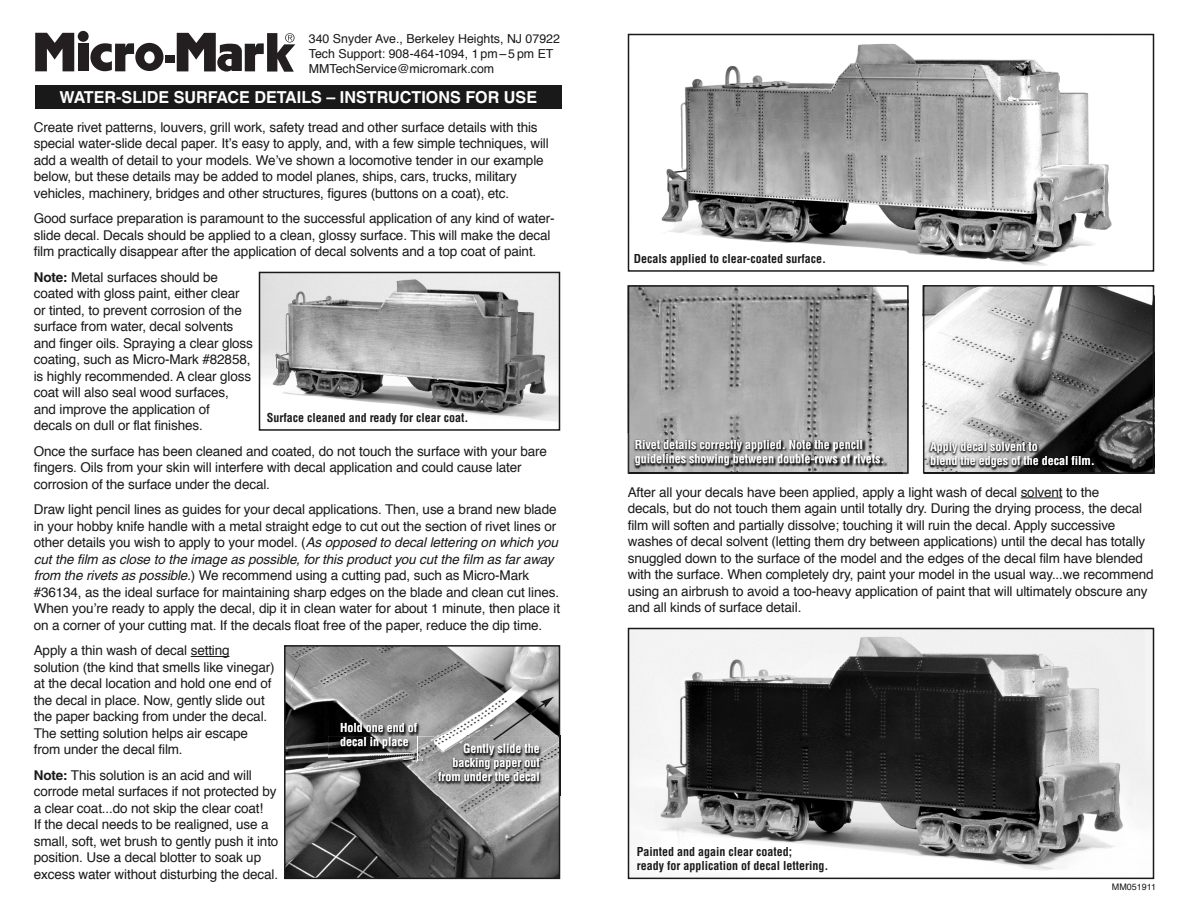
<style>
.page{position:relative;width:1188px;height:918px;background:#fff}
.page>*{position:absolute;margin:0;border:0;box-sizing:border-box;transform-origin:0 0}
.t1{font:700 16.5px "Helvetica";color:#fff}
.t2{font:13.5px/16.5px "Helvetica";letter-spacing:-.01em;color:#191919}
.t3{font:12.45px/14.9px "Helvetica";color:#191919}
.t4{font:700 condensed 12px/14.4px "Helvetica";color:#fff}
.t5{font:700 condensed 12px/14.4px "Helvetica";color:#191919}
.t6{font:9px "Helvetica";color:#191919}
.s1{font-weight:700}
.s2{font-style:italic}
</style>
<div class="page">
<div style="left:78px;top:44px;width:10px;height:27px;background:#231f20"></div>
<div style="left:78px;top:31px;width:11px;height:11px;background:#231f20;border-radius:50%"></div>
<svg style="left:35px;top:33px;width:39px;height:38px"></svg>
<svg style="left:90px;top:43px;width:74px;height:28px"></svg>
<div style="left:165px;top:55px;width:10px;height:8px;background:#231f20"></div>
<svg style="left:177px;top:33px;width:118px;height:39px"></svg>
<div style="left:35px;top:86px;width:526px;height:23px;background:#191919"></div>
<hr style="left:191px;top:656px;width:39px;height:1px;background:#191919">
<img style="left:262px;top:275px;width:295px;height:147px">
<div style="left:259px;top:272px;width:301px;height:159px;border:2px solid #191919"></div>
<img style="left:631px;top:288px;width:275px;height:183px">
<div style="left:628px;top:285px;width:281px;height:189px;border:2px solid #191919"></div>
<img style="left:661px;top:43px;width:451px;height:223px">
<div style="left:628px;top:34px;width:526px;height:238px;border:2px solid #191919"></div>
<img style="left:926px;top:288px;width:225px;height:183px">
<div style="left:923px;top:285px;width:231px;height:189px;border:2px solid #191919"></div>
<img style="left:631px;top:631px;width:520px;height:240px">
<div style="left:628px;top:628px;width:526px;height:251px;border:2px solid #191919"></div>
<img style="left:287px;top:648px;width:270px;height:228px">
<div style="left:284px;top:645px;width:276px;height:234px;border:2px solid #191919"></div>
<img style="left:559px;top:742px;width:2px;height:53px">
<img style="left:434px;top:736px;width:125px;height:23px">
<img style="left:418px;top:795px;width:141px;height:1px">
<img style="left:418px;top:759px;width:141px;height:36px">
<img style="left:464px;top:743px;width:75px;height:12px">
<img style="left:453px;top:758px;width:75px;height:11px">
<img style="left:438px;top:772px;width:92px;height:10px">
<img style="left:328px;top:717px;width:90px;height:43px">
<img style="left:329px;top:717px;width:89px;height:42px">
<img style="left:341px;top:723px;width:76px;height:9px">
<img style="left:341px;top:737px;width:67px;height:12px">
<svg style="left:418px;top:717px;width:16px;height:43px"></svg>
<img style="left:902px;top:434px;width:1px;height:38px">
<img style="left:627px;top:434px;width:1px;height:40px">
<img style="left:628px;top:434px;width:274px;height:40px">
<img style="left:636px;top:440px;width:82px;height:9px">
<img style="left:636px;top:454px;width:81px;height:12px">
<img style="left:925px;top:435px;width:189px;height:37px">
<img style="left:925px;top:472px;width:187px;height:2px">
<img style="left:923px;top:435px;width:2px;height:39px">
<img style="left:930px;top:442px;width:85px;height:11px">
<img style="left:931px;top:456px;width:77px;height:11px">
<hr style="left:1021px;top:497px;width:42px;height:1px;background:#191919">
<svg style="left:492px;top:697px;width:69px;height:45px;background:#898989"></svg>
<p class="t3" style="left:309px;top:32px;width:253px">340 Snyder Ave., Berkeley Heights, NJ 07922<br>Tech Support: 908-464-1094, 1pm – 5 pm ET<br>MMTechService@micromark.com</p>
<p class="t1" style="left:59px;top:91px;width:479px">WATER-SLIDE SURFACE DETAILS – INSTRUCTIONS FOR USE</p>
<p class="t2" style="left:34px;top:120px;width:516px">Create rivet patterns, louvers, grill work, safety tread and other surface details with this special water-slide decal paper. It’s easy to apply, and, with a few simple techniques, will add a wealth of detail to your models. We’ve shown a locomotive tender in our example below, but these details may be added to model planes, ships, cars, trucks, military vehicles, machinery, bridges and other structures, figures (buttons on a coat), etc.</p>
<p class="t2" style="left:34px;top:211px;width:522px">Good surface preparation is paramount to the successful application of any kind of water&shy;slide decal. Decals should be applied to a clean, glossy surface. This will make the decal film practically disappear after the application of decal solvents and a top coat of paint.</p>
<p class="t2" style="left:34px;top:270px;width:221px"><span class="s1">Note:</span> Metal surfaces should be coated with gloss paint, either clear or tinted, to prevent corrosion of the surface from water, decal solvents and finger oils. Spraying a clear gloss coating, such as Micro-Mark #82858, is highly recommended. A clear gloss coat will also seal wood surfaces, and improve the application of<br>decals on dull or flat finishes.</p>
<p class="t2" style="left:34px;top:444px;width:515px">Once the surface has been cleaned and coated, do not touch the surface with your bare fingers. Oils from your skin will interfere with decal application and could cause later corrosion of the surface under the decal.</p>
<p class="t2" style="left:34px;top:502px;width:528px">Draw light pencil lines as guides for your decal applications. Then, use a brand new blade in your hobby knife handle with a metal straight edge to cut out the section of rivet lines or other details you wish to apply to your model. (<span class="s2">As opposed to decal lettering on which you cut the film as close to the image as possible, for this product you cut the film as far away from the rivets as possible.</span>) We recommend using a cutting pad, such as Micro-Mark #36134, as the ideal surface for maintaining sharp edges on the blade and clean cut lines.<br>When you’re ready to apply the decal, dip it in clean water for about 1 minute, then place it on a corner of your cutting mat. If the decals float free of the paper, reduce the dip time.</p>
<p class="t2" style="left:34px;top:643px;width:243px">Apply a thin wash of decal setting solution (the kind that smells like vinegar) at the decal location and hold one end of the decal in place. Now, gently slide out the paper backing from under the decal.<br>The setting solution helps air escape from under the decal film.</p>
<p class="t2" style="left:34px;top:768px;width:246px"><span class="s1">Note:</span> This solution is an acid and will corrode metal surfaces if not protected by a clear coat...do not skip the clear coat!<br>If the decal needs to be realigned, use a small, soft, wet brush to gently push it into position. Use a decal blotter to soak up excess water without disturbing the decal.</p>
<p class="t5" style="left:267px;top:411px;width:203px">Surface cleaned and ready for clear coat.</p>
<p class="t4" style="left:340px;top:721px;width:78px">Hold one end of decal in place</p>
<p class="t4" style="left:438px;top:741px;width:103px;text-align:right">Gently slide the backing paper out from under the decal</p>
<p class="t5" style="left:634px;top:252px;width:194px">Decals applied to clear-coated surface.</p>
<p class="t4" style="left:635px;top:438px;width:251px">Rivet details correctly applied. Note the pencil guidelines showing between double-rows of rivets.</p>
<p class="t4" style="left:930px;top:439px;width:166px">Apply decal solvent to<br>blend the edges of the decal film.</p>
<p class="t2" style="left:628px;top:485px;width:527px">After all your decals have been applied, apply a light wash of decal solvent to the<br>decals, but do not touch them again until totally dry. During the drying process, the decal film will soften and partially dissolve; touching it will ruin the decal. Apply successive washes of decal solvent (letting them dry between applications) until the decal has totally snuggled down to the surface of the model and the edges of the decal film have blended with the surface. When completely dry, paint your model in the usual way...we recommend using an airbrush to avoid a too-heavy application of paint that will ultimately obscure any and all kinds of surface detail.</p>
<p class="t5" style="left:637px;top:845px;width:193px">Painted and again clear coated;<br>ready for application of decal lettering.</p>
<p class="t6" style="left:1112px;top:883px;width:46px">MM051911</p>
</div>
